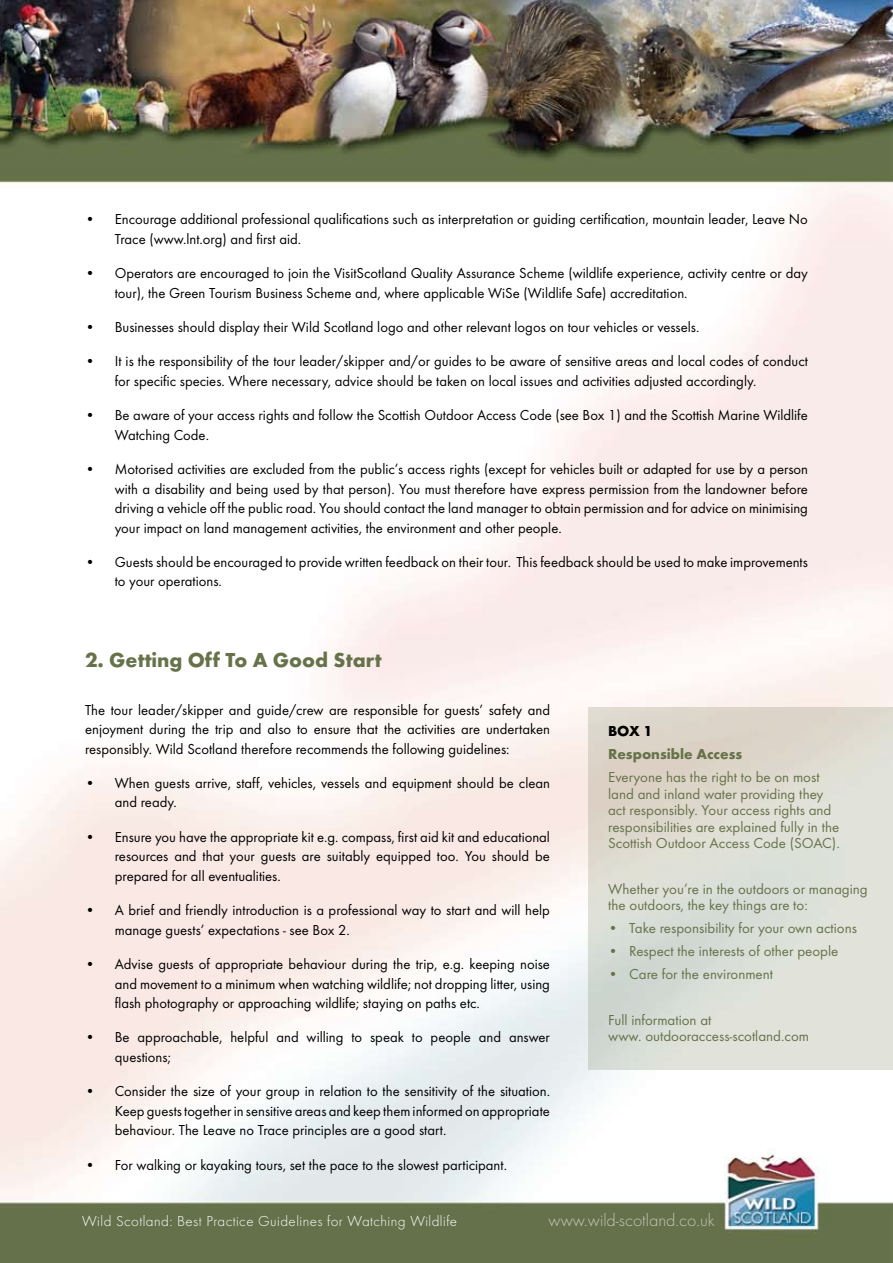
<style>
.page{position:relative;width:893px;height:1263px;background:#fff}
.page>*{position:absolute;margin:0;border:0;box-sizing:border-box;transform-origin:0 0}
.t1{font:700 21px "Futura T";color:#667249}
.t2{font:300 18px "Futura T";color:#c5c5b6}
.t3{font:15px/19.5px "Futura T";color:#000}
.t4{font:15px/16.5px "Futura T";color:#667249}
.t5{font:300 15px "Futura T";letter-spacing:.03em;color:#fff}
.t6{font:700 15px "Futura T";color:#667249}
.t7{font:700 15px "Futura T";color:#000}
</style>
<div class="page">
<img style="left:0;top:0;width:893px;height:1263px">
<div style="left:588px;top:707px;width:305px;height:362px;background:linear-gradient(to right,#d7d7ce,#e1e3da)"></div>
<p class="t3" style="left:115px;top:209px;width:695px;text-indent:-30px">• Encourage additional professional qualifications such as interpretation or guiding certification, mountain leader, Leave No<br>Trace (www.lnt.org) and first aid.</p>
<p class="t3" style="left:115px;top:263px;width:695px;text-indent:-30px">• Operators are encouraged to join the VisitScotland Quality Assurance Scheme (wildlife experience, activity centre or day tour), the Green Tourism Business Scheme and, where applicable WiSe (Wildlife Safe) accreditation.</p>
<p class="t3" style="left:85px;top:317px;width:616px">• Businesses should display their Wild Scotland logo and other relevant logos on tour vehicles or vessels.</p>
<p class="t3" style="left:115px;top:351px;width:695px;text-indent:-30px">• It is the responsibility of the tour leader/skipper and/or guides to be aware of sensitive areas and local codes of conduct for specific species. Where necessary, advice should be taken on local issues and activities adjusted accordingly.</p>
<p class="t3" style="left:115px;top:405px;width:695px;text-indent:-30px">• Be aware of your access rights and follow the Scottish Outdoor Access Code (see Box 1) and the Scottish Marine Wildlife<br>Watching Code.</p>
<p class="t3" style="left:115px;top:459px;width:695px;text-align:justify;text-indent:-30px">• Motorised activities are excluded from the public’s access rights (except for vehicles built or adapted for use by a person with a disability and being used by that person). You must therefore have express permission from the landowner before driving a vehicle off the public road. You should contact the land manager to obtain permission and for advice on minimising your impact on land management activities, the environment and other people.</p>
<p class="t3" style="left:115px;top:552px;width:695px;text-indent:-30px">• Guests should be encouraged to provide written feedback on their tour. This feedback should be used to make improvements to your operations.</p>
<h1 class="t1" style="left:85px;top:648px;width:298px">2. Getting Off To A Good Start</h1>
<p class="t3" style="left:85px;top:700px;width:466px;text-align:justify">The tour leader/skipper and guide/crew are responsible for guests’ safety and enjoyment during the trip and also to ensure that the activities are undertaken responsibly. Wild Scotland therefore recommends the following guidelines:</p>
<p class="t3" style="left:115px;top:773px;width:437px;text-indent:-30px">• When guests arrive, staff, vehicles, vessels and equipment should be clean and ready.</p>
<p class="t3" style="left:115px;top:827px;width:437px;text-align:justify;text-indent:-30px">• Ensure you have the appropriate kit e.g. compass, first aid kit and educational resources and that your guests are suitably equipped too. You should be prepared for all eventualities.</p>
<p class="t3" style="left:115px;top:900px;width:437px;text-indent:-30px">• A brief and friendly introduction is a professional way to start and will help manage guests’ expectations - see Box 2.</p>
<p class="t3" style="left:115px;top:954px;width:437px;text-align:justify;text-indent:-30px">• Advise guests of appropriate behaviour during the trip, e.g. keeping noise and movement to a minimum when watching wildlife; not dropping litter, using flash photography or approaching wildlife; staying on paths etc.</p>
<p class="t3" style="left:115px;top:1027px;width:437px;text-indent:-30px">• Be approachable, helpful and willing to speak to people and answer questions;</p>
<p class="t3" style="left:115px;top:1081px;width:437px;text-align:justify;text-indent:-30px">• Consider the size of your group in relation to the sensitivity of the situation.<br>Keep guests together in sensitive areas and keep them informed on appropriate behaviour. The Leave no Trace principles are a good start.</p>
<p class="t3" style="left:85px;top:1155px;width:423px">• For walking or kayaking tours, set the pace to the slowest participant.</p>
<p class="t7" style="left:608px;top:722px;width:46px">BOX 1</p>
<p class="t6" style="left:608px;top:745px;width:136px">Responsible Access</p>
<p class="t4" style="left:608px;top:769px;width:233px">Everyone has the right to be on most land and inland water providing they act responsibly. Your access rights and responsibilities are explained fully in the Scottish Outdoor Access Code (SOAC).</p>
<p class="t4" style="left:608px;top:880px;width:261px">Whether you’re in the outdoors or managing the outdoors, the key things are to:</p>
<p class="t4" style="left:608px;top:920px;width:250px">• Take responsibility for your own actions</p>
<p class="t4" style="left:608px;top:943px;width:232px">• Respect the interests of other people</p>
<p class="t4" style="left:608px;top:965px;width:166px">• Care for the environment</p>
<p class="t4" style="left:608px;top:1011px;width:202px">Full information at<br>www. outdooraccess-scotland.com</p>
<p class="t5" style="left:82px;top:1212px;width:376px">Wild Scotland: Best Practice Guidelines for Watching Wildlife</p>
<p class="t2" style="left:549px;top:1209px;width:168px">www.wild-scotland.co.uk</p>
</div>
